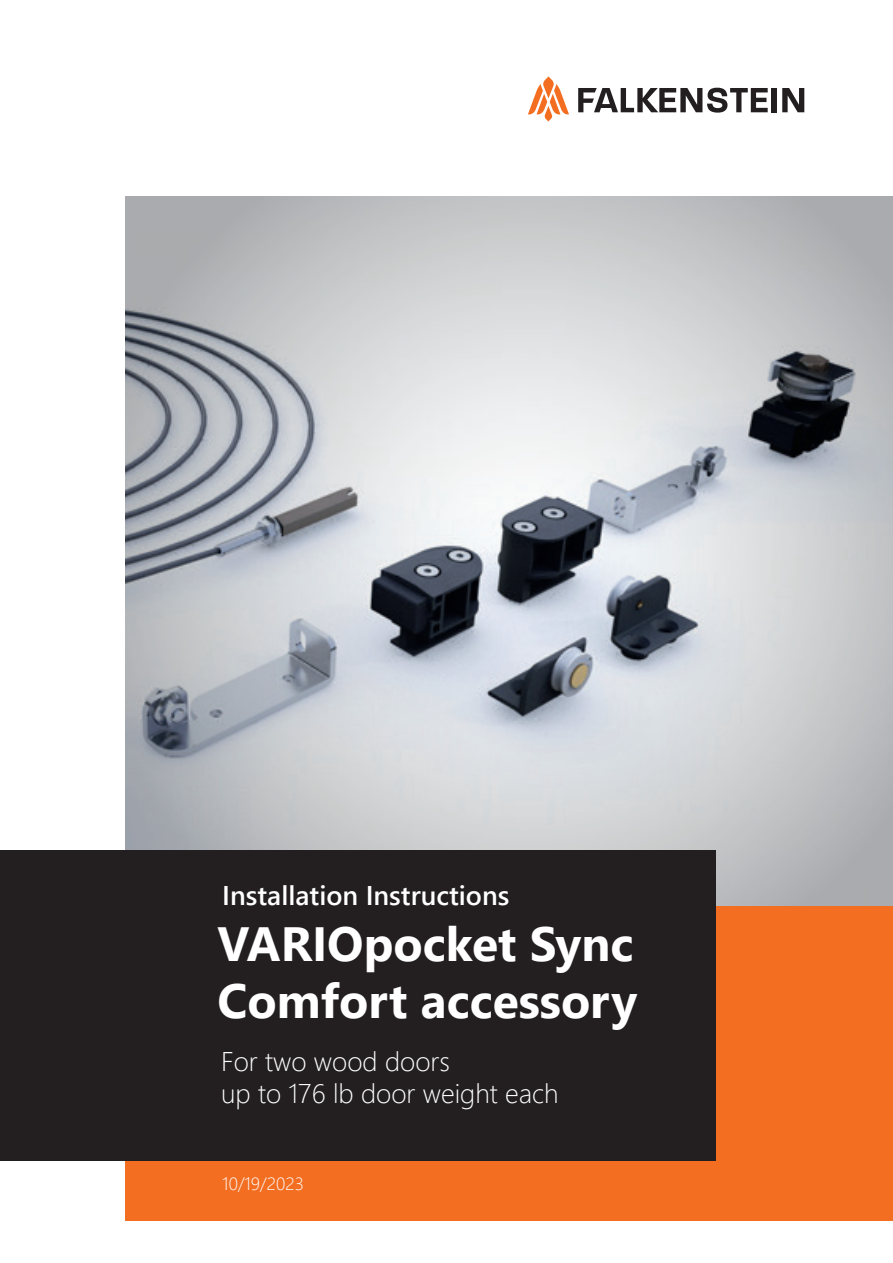
<style>
.page{position:relative;width:893px;height:1263px;background:#fff}
.page>*{position:absolute;margin:0;border:0;box-sizing:border-box;transform-origin:0 0}
.t1{font:700 48px/57.6px "Segoe UI";color:#fff}
.t2{font:300 27px/32.4px "Segoe UI";color:#fff}
.t3{font:600 27px "Segoe UI";color:#fff}
.t4{font:300 18px "Segoe UI";color:#fff}
</style>
<div class="page">
<div style="left:126px;top:906px;width:767px;height:314px;background:#f36e21"></div>
<svg style="left:528px;top:76px;width:41px;height:46px"></svg>
<svg style="left:578px;top:88px;width:190px;height:25px"></svg>
<div style="left:772px;top:88px;width:5px;height:24px;background:#231f20"></div>
<svg style="left:782px;top:88px;width:22px;height:24px"></svg>
<img style="left:126px;top:196px;width:767px;height:710px">
<div style="left:0;top:850px;width:716px;height:311px;background:#231f20"></div>
<p class="t3" style="left:222px;top:870px;width:289px">Installation Instructions</p>
<h1 class="t1" style="left:217px;top:911px;width:421px">VARIOpocket Sync<br>Comfort accessory</h1>
<p class="t2" style="left:221px;top:1042px;width:339px">For two wood doors<br>up to 176 lb door weight each</p>
<p class="t4" style="left:222px;top:1166px;width:83px">10/19/2023</p>
</div>
